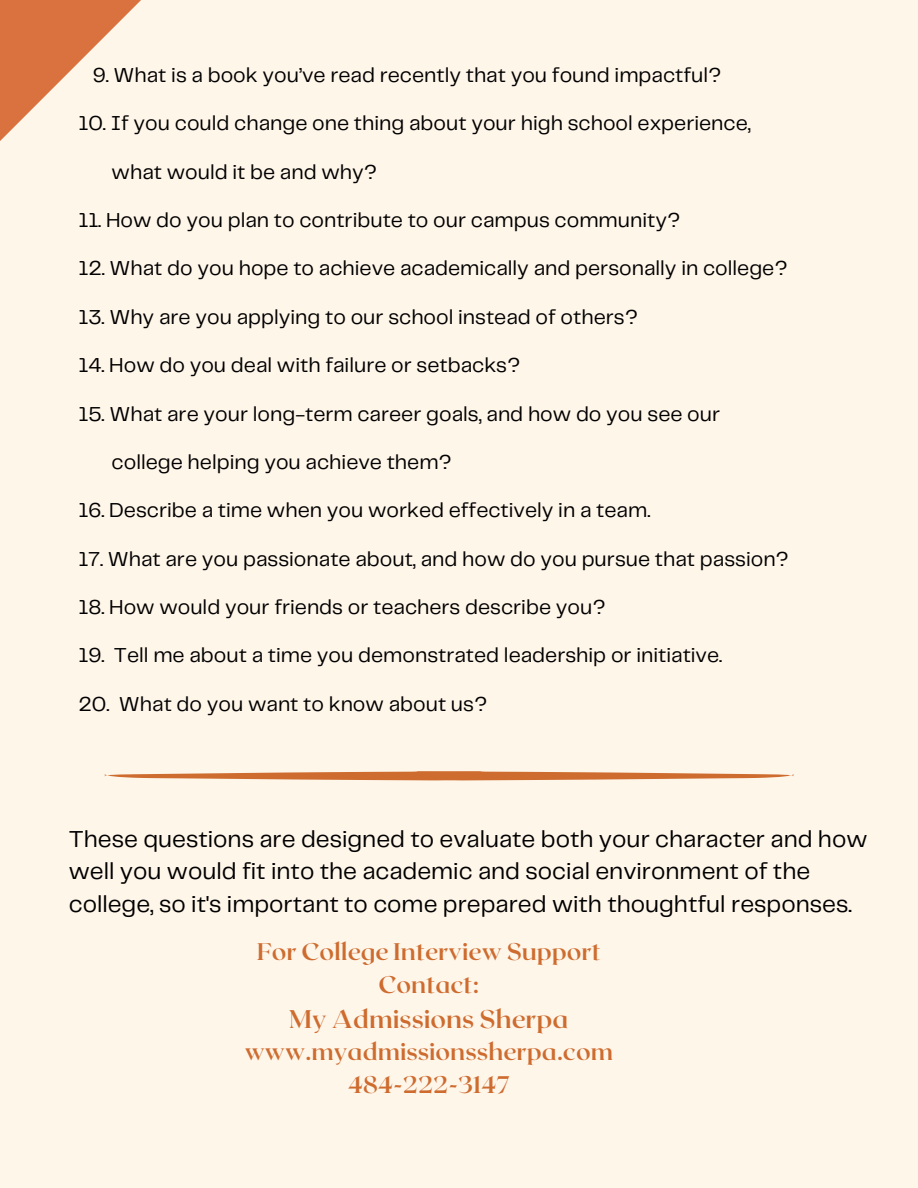
<style>
.page{position:relative;width:918px;height:1188px;background:#fff6ea}
.page>*{position:absolute;margin:0;border:0;box-sizing:border-box;transform-origin:0 0}
.t1{font:700 25.5px "Roxborough CF";color:#ce6c2f}
.t2{font:24px/32.7px "Telegraf";color:#000}
.t3{font:700 24px/32.7px "Roxborough CF";color:#ce6c2f;text-align:center}
.t4{font:21px "Telegraf";color:#000}
</style>
<div class="page">
<svg style="left:104px;top:771px;width:690px;height:9px"></svg>
<svg style="left:0;top:0;width:141px;height:141px"></svg>
<p class="t4" style="left:93px;top:66px;width:630px">9. What is a book you’ve read recently that you found impactful?</p>
<p class="t4" style="left:79px;top:114px;width:674px">10. If you could change one thing about your high school experience,</p>
<p class="t4" style="left:112px;top:163px;width:267px">what would it be and why?</p>
<p class="t4" style="left:79px;top:211px;width:603px">11. How do you plan to contribute to our campus community?</p>
<p class="t4" style="left:79px;top:260px;width:710px">12. What do you hope to achieve academically and personally in college?</p>
<p class="t4" style="left:79px;top:308px;width:561px">13. Why are you applying to our school instead of others?</p>
<p class="t4" style="left:79px;top:356px;width:443px">14. How do you deal with failure or setbacks?</p>
<p class="t4" style="left:79px;top:405px;width:643px">15. What are your long-term career goals, and how do you see our</p>
<p class="t4" style="left:112px;top:453px;width:342px">college helping you achieve them?</p>
<p class="t4" style="left:79px;top:501px;width:573px">16. Describe a time when you worked effectively in a team.</p>
<p class="t4" style="left:79px;top:550px;width:712px">17. What are you passionate about, and how do you pursue that passion?</p>
<p class="t4" style="left:79px;top:598px;width:528px">18. How would your friends or teachers describe you?</p>
<p class="t4" style="left:79px;top:647px;width:645px">19. Tell me about a time you demonstrated leadership or initiative.</p>
<p class="t4" style="left:79px;top:695px;width:410px">20. What do you want to know about us?</p>
<p class="t2" style="left:69px;top:823px;width:800px">These questions are designed to evaluate both your character and how well you would fit into the academic and social environment of the college, so it's important to come prepared with thoughtful responses.</p>
<p class="t3" style="left:257px;top:934px;width:346px">For College Interview Support<br>Contact:</p>
<p class="t1" style="left:289px;top:1002px;width:281px">My Admissions Sherpa</p>
<p class="t3" style="left:245px;top:1034px;width:370px">www.myadmissionssherpa.com<br>484-222-3147</p>
</div>
